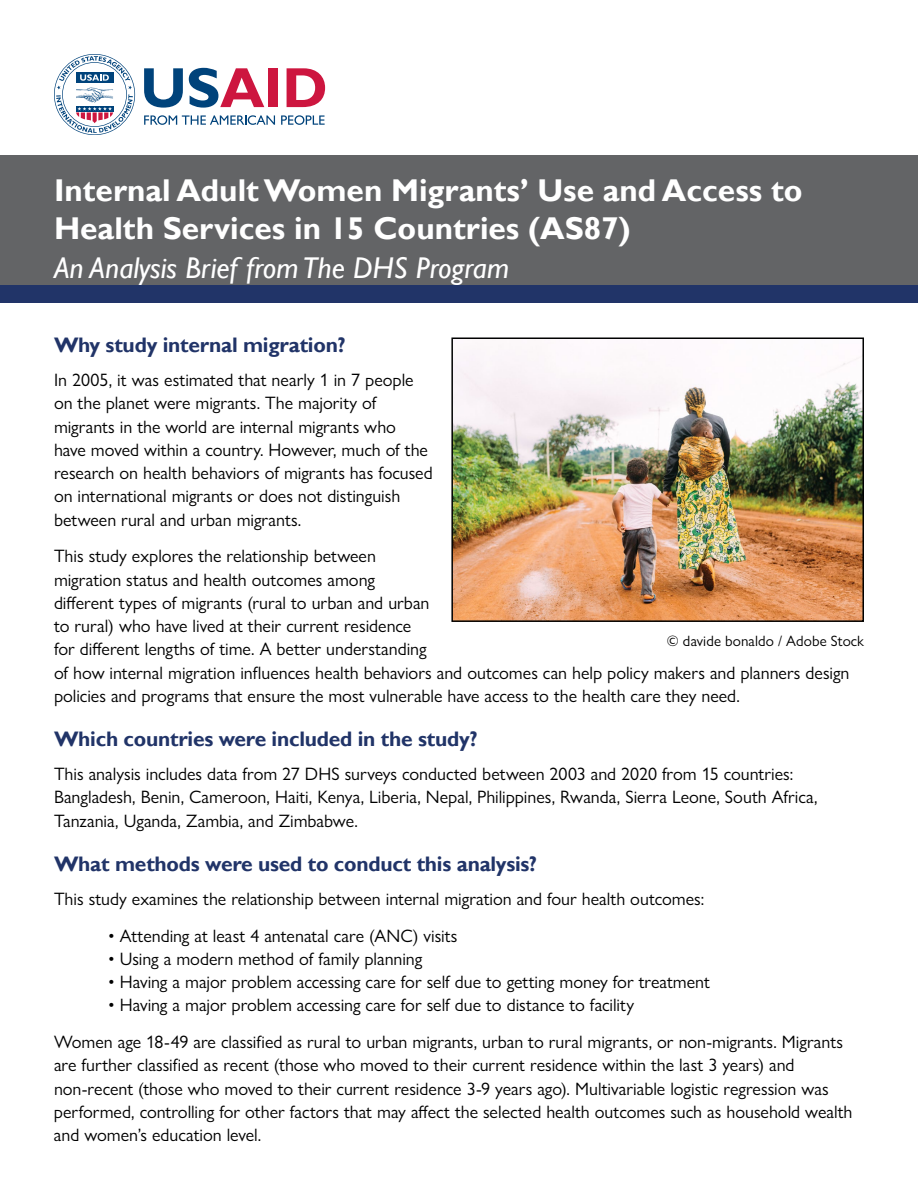
<style>
.page{position:relative;width:918px;height:1188px;background:#fff}
.page>*{position:absolute;margin:0;border:0;box-sizing:border-box;transform-origin:0 0}
.t1{font:700 31.5px/37.5px "Gill Sans";color:#fff}
.t2{font:italic 30px "Gill Sans";color:#fff}
.t3{font:700 21px "Gill Sans";letter-spacing:-.01em;color:#213468}
.t4{font:18px/23.2px "Gill Sans Nova";color:#000}
.t5{font:15px "Gill Sans Nova";letter-spacing:.005em;color:#000}
</style>
<div class="page">
<div style="left:0;top:156px;width:918px;height:131px;background:#636466"></div>
<svg style="left:144px;top:68px;width:39px;height:40px"></svg>
<svg style="left:144px;top:115px;width:131px;height:10px"></svg>
<svg style="left:281px;top:115px;width:44px;height:10px"></svg>
<svg style="left:189px;top:68px;width:75px;height:40px"></svg>
<div style="left:269px;top:68px;width:9px;height:39px;background:#cd163f"></div>
<svg style="left:287px;top:68px;width:38px;height:39px"></svg>
<svg style="left:54px;top:54px;width:81px;height:81px"></svg>
<div style="left:0;top:285px;width:918px;height:18px;background:#213468"></div>
<img style="left:454px;top:352px;width:407px;height:267px">
<div style="left:451px;top:338px;width:413px;height:284px;border:2px solid #000101"></div>
<h1 class="t1" style="left:54px;top:173px;width:750px">Internal Adult Women Migrants’ Use and Access to<br>Health Services in 15 Countries (AS87)</h1>
<h2 class="t2" style="left:54px;top:250px;width:457px">An Analysis Brief from The DHS Program</h2>
<p class="t3" style="left:54px;top:332px;width:293px">Why study internal migration?</p>
<p class="t4" style="left:54px;top:368px;width:380px">In 2005, it was estimated that nearly 1 in 7 people on the planet were migrants. The majority of migrants in the world are internal migrants who<br>have moved within a country. However, much of the research on health behaviors of migrants has focused on international migrants or does not distinguish between rural and urban migrants.</p>
<p class="t4" style="left:54px;top:544px;width:797px">This study explores the relationship between<br>migration status and health outcomes among<br>different types of migrants (rural to urban and urban<br>to rural) who have lived at their current residence<br>for different lengths of time. A better understanding<br>of how internal migration influences health behaviors and outcomes can help policy makers and planners design policies and programs that ensure the most vulnerable have access to the health care they need.</p>
<p class="t3" style="left:54px;top:726px;width:425px">Which countries were included in the study?</p>
<p class="t4" style="left:54px;top:762px;width:765px">This analysis includes data from 27 DHS surveys conducted between 2003 and 2020 from 15 countries:<br>Bangladesh, Benin, Cameroon, Haiti, Kenya, Liberia, Nepal, Philippines, Rwanda, Sierra Leone, South Africa,<br>Tanzania, Uganda, Zambia, and Zimbabwe.</p>
<p class="t3" style="left:54px;top:851px;width:485px">What methods were used to conduct this analysis?</p>
<p class="t4" style="left:54px;top:887px;width:652px">This study examines the relationship between internal migration and four health outcomes:</p>
<p class="t4" style="left:108px;top:924px;width:351px">• Attending at least 4 antenatal care (ANC) visits</p>
<p class="t4" style="left:108px;top:947px;width:316px">• Using a modern method of family planning</p>
<p class="t4" style="left:108px;top:970px;width:604px">• Having a major problem accessing care for self due to getting money for treatment</p>
<p class="t4" style="left:54px;top:987px;width:791px;line-height:36.8px;text-indent:54px">• Having a major problem accessing care for self due to distance to facility<br>Women age 18-49 are classified as rural to urban migrants, urban to rural migrants, or non-migrants. Migrants</p>
<p class="t4" style="left:54px;top:1054px;width:800px">are further classified as recent (those who moved to their current residence within the last 3 years) and non‑recent (those who moved to their current residence 3-9 years ago). Multivariable logistic regression was performed, controlling for other factors that may affect the selected health outcomes such as household wealth and women’s education level.</p>
<p class="t5" style="left:667px;top:632px;width:199px">© davide bonaldo / Adobe Stock</p>
</div>
